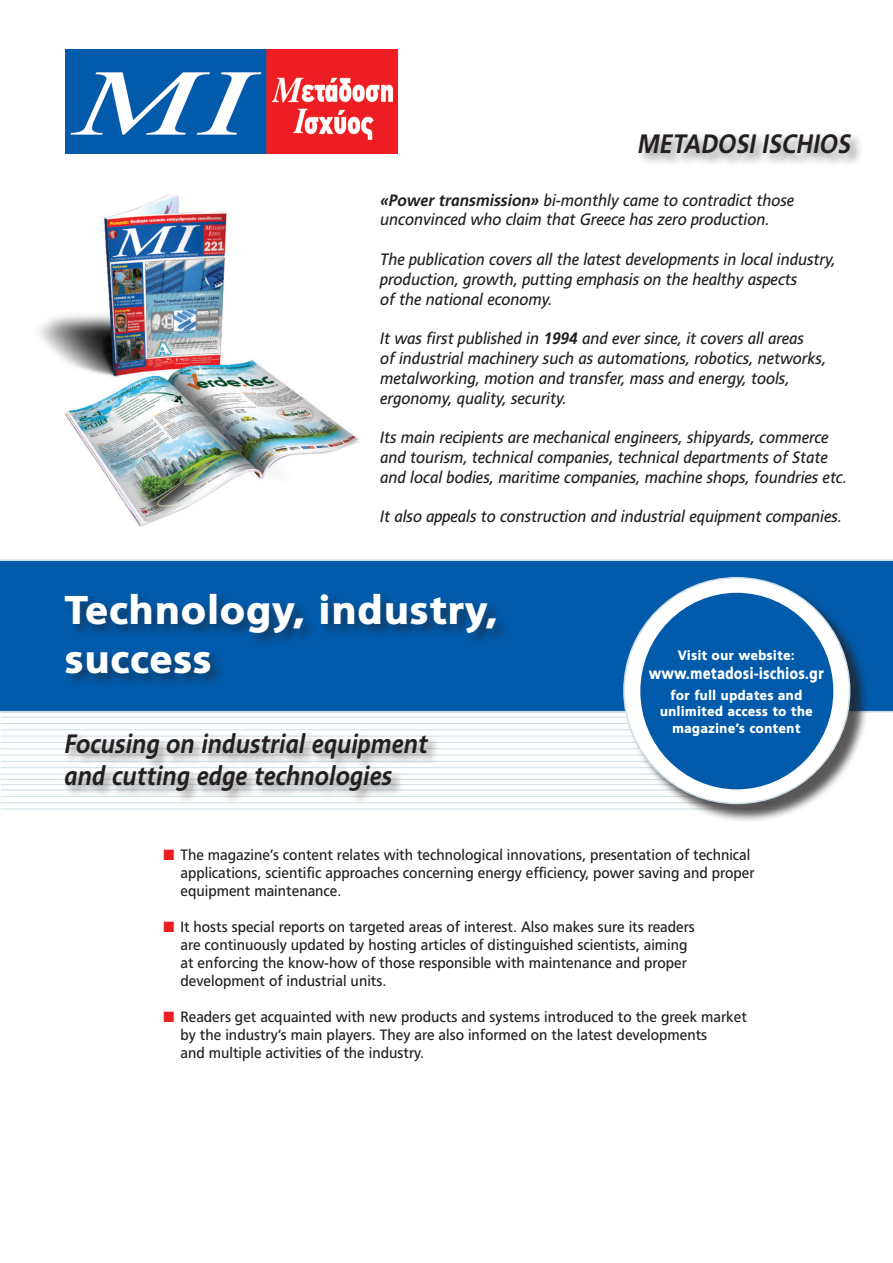
<style>
.page{position:relative;width:893px;height:1263px;background:#fff}
.page>*{position:absolute;margin:0;border:0;box-sizing:border-box;transform-origin:0 0}
.t1{font:900 40.2px "PF Catalog";color:#fff}
.t2{font:italic 700 26.55px "PF Catalog";color:#231f20;scale:.9 1}
.t3{font:italic 16.5px/19.8px "PF Catalog";color:#231f20;scale:.95 1}
.t4{font:900 16.35px "PF Catalog";color:#fff;scale:.83 1}
.t5{font:15px/18px "PF Catalog";color:#231f20;scale:.95 1}
.t6{font:900 13.65px/16.4px "PF Catalog";color:#fff;text-align:center;scale:.95 1}
.s1{font-weight:700}
.s2{color:#ee1d23}
</style>
<div class="page">
<img style="left:65px;top:50px;width:332px;height:103px">
<img style="left:39px;top:194px;width:321px;height:333px">
<div style="left:0;top:559px;width:893px;height:153px;background:#015aaa"></div>
<hr style="left:1px;top:560px;width:892px;height:1px;background:#cddde6">
<hr style="left:1px;top:712px;width:696px;height:1px;background:#cddde6">
<hr style="left:1px;top:717px;width:696px;height:1px;background:#cddde6">
<hr style="left:1px;top:723px;width:696px;height:1px;background:#cddde6">
<hr style="left:1px;top:729px;width:696px;height:1px;background:#cddde6">
<hr style="left:1px;top:736px;width:696px;height:1px;background:#cddde6">
<hr style="left:1px;top:742px;width:696px;height:1px;background:#cddde6">
<hr style="left:1px;top:748px;width:696px;height:1px;background:#cddde6">
<hr style="left:1px;top:755px;width:696px;height:1px;background:#cddde6">
<hr style="left:1px;top:761px;width:696px;height:1px;background:#cddde6">
<hr style="left:1px;top:767px;width:696px;height:1px;background:#cddde6">
<hr style="left:1px;top:774px;width:696px;height:1px;background:#cddde6">
<hr style="left:1px;top:779px;width:696px;height:1px;background:#cddde6">
<hr style="left:1px;top:784px;width:706px;height:1px;background:#cddde6">
<hr style="left:1px;top:789px;width:715px;height:1px;background:#cddde6">
<hr style="left:1px;top:796px;width:777px;height:1px;background:#cddde6">
<hr style="left:1px;top:802px;width:777px;height:1px;background:#cddde6">
<hr style="left:1px;top:809px;width:777px;height:1px;background:#cddde6">
<div style="left:63px;top:731px;width:579px;height:153px;background:#231f20;opacity:.5"></div>
<div style="left:62px;top:592px;width:603px;height:138px;background:#231f20;opacity:.5"></div>
<div style="left:625px;top:579px;width:251px;height:251px;background:#231f20;opacity:.75"></div>
<div style="left:624px;top:578px;width:226px;height:225px;background:#fff;border-radius:50%"></div>
<div style="left:640px;top:593px;width:193px;height:196px;background:#015aaa;border-radius:50%"></div>
<div style="left:636px;top:132px;width:257px;height:73px;background:#231f20;opacity:.5"></div>
<p class="t2" style="left:638px;top:128px;width:238px">METADOSI ISCHIOS</p>
<p class="t3" style="left:380px;top:190px;width:437px"><span class="s1">«Power transmission»</span> bi-monthly came to contradict those unconvinced who claim that Greece has zero production.</p>
<p class="t3" style="left:380px;top:249px;width:481px">The publication covers all the latest developments in local industry, production, growth, putting emphasis on the healthy aspects</p>
<p class="t3" style="left:380px;top:289px;width:183px">of the national economy.</p>
<p class="t3" style="left:380px;top:329px;width:448px">It was first published in <span class="s1">1994</span> and ever since, it covers all areas</p>
<p class="t3" style="left:380px;top:348px;width:471px">of industrial machinery such as automations, robotics, networks, metalworking, motion and transfer, mass and energy, tools, ergonomy, quality, security.</p>
<p class="t3" style="left:380px;top:428px;width:473px">Its main recipients are mechanical engineers, shipyards, commerce</p>
<p class="t3" style="left:380px;top:447px;width:473px">and tourism, technical companies, technical departments of State</p>
<p class="t3" style="left:380px;top:467px;width:493px">and local bodies, maritime companies, machine shops, foundries etc.</p>
<p class="t3" style="left:380px;top:507px;width:488px">It also appeals to construction and industrial equipment companies.</p>
<p class="t1" style="left:65px;top:587px;width:435px">Technology, industry,</p>
<p class="t1" style="left:65px;top:635px;width:149px">success</p>
<p class="t6" style="left:678px;top:647px;width:125px">Visit our website:</p>
<p class="t4" style="left:649px;top:664px;width:212px">www.metadosi-ischios.gr</p>
<p class="t6" style="left:660px;top:687px;width:163px">for full updates and unlimited access to the magazine’s content</p>
<p class="t2" style="left:65px;top:728px;width:405px">Focusing on industrial equipment</p>
<p class="t2" style="left:65px;top:760px;width:366px">and cutting edge technologies</p>
<p class="t5" style="left:180px;top:846px;width:606px;text-indent:-17px"><span class="s2">■</span> The magazine’s content relates with technological innovations, presentation of technical applications, scientific approaches concerning energy efficiency, power saving and proper equipment maintenance.</p>
<p class="t5" style="left:163px;top:918px;width:561px"><span class="s2">■</span> It hosts special reports on targeted areas of interest. Also makes sure its readers</p>
<p class="t5" style="left:180px;top:936px;width:535px;text-align:justify">are continuously updated by hosting articles of distinguished scientists, aiming at enforcing the know-how of those responsible with maintenance and proper development of industrial units.</p>
<p class="t5" style="left:180px;top:1008px;width:598px;text-indent:-17px"><span class="s2">■</span> Readers get acquainted with new products and systems introduced to the greek market by the industry’s main players. They are also informed on the latest developments<br>and multiple activities of the industry.</p>
</div>
